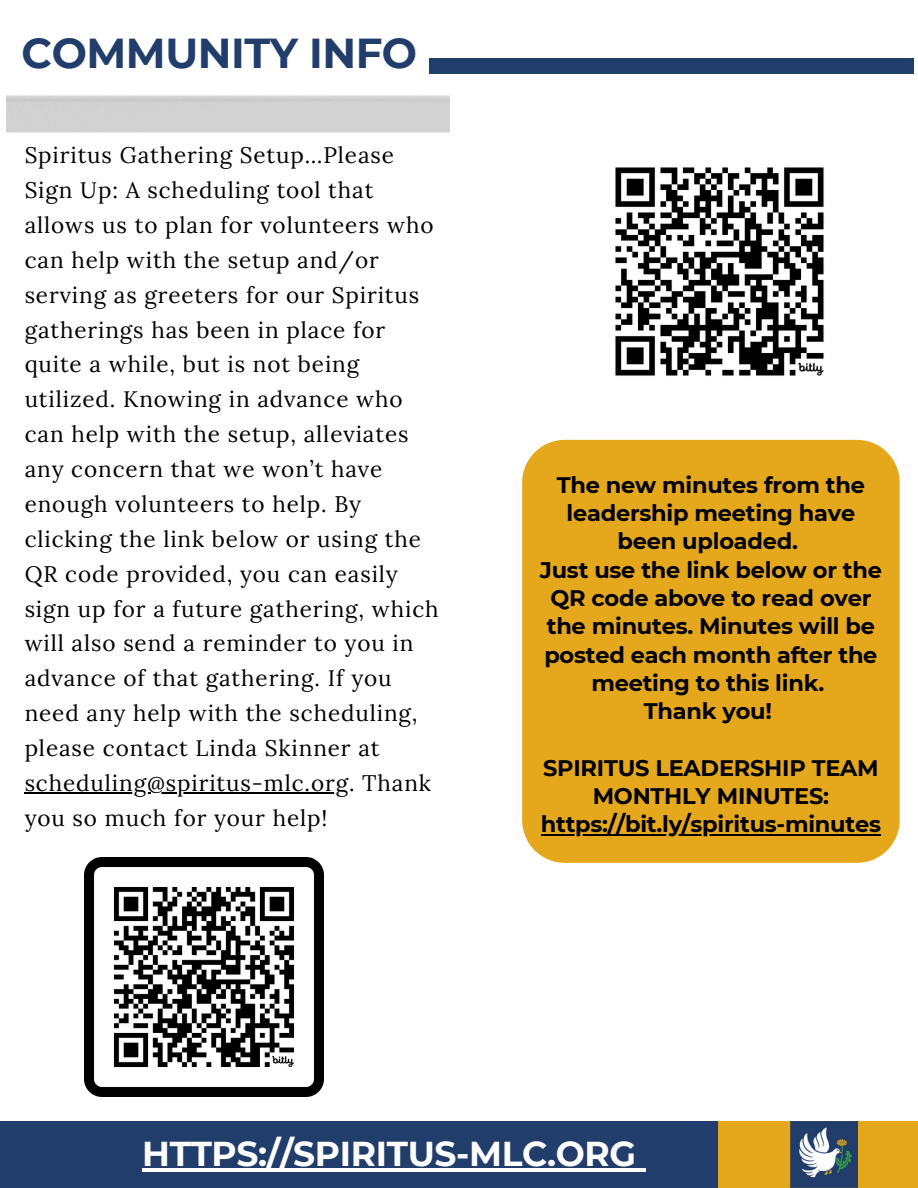
<style>
.page{position:relative;width:918px;height:1188px;background:#fff}
.page>*{position:absolute;margin:0;border:0;box-sizing:border-box;transform-origin:0 0}
.t1{font:700 41.7px "Montserrat";letter-spacing:-.01em;color:#213d6b}
.t2{font:700 34.5px "Montserrat";letter-spacing:-.01em;color:#fff}
.t3{font:22.5px/34.8px "Lora";letter-spacing:.04em;color:#000}
.t4{font:700 22.5px/28.3px "Montserrat";letter-spacing:-.01em;color:#000;text-align:center}
</style>
<div class="page">
<div style="left:429px;top:59px;width:485px;height:14px;background:#213d6b"></div>
<div style="left:0;top:1121px;width:718px;height:67px;background:#213d6b"></div>
<div style="left:718px;top:1121px;width:200px;height:67px;background:#e5a81c"></div>
<img style="left:791px;top:1121px;width:66px;height:66px">
<hr style="left:142px;top:1169px;width:494px;height:3px;background:#fff">
<svg style="left:636px;top:1169px;width:9px;height:3px"></svg>
<img style="left:6px;top:95px;width:443px;height:699px">
<hr style="left:25px;top:792px;width:324px;height:1px;background:#000">
<img style="left:84px;top:857px;width:240px;height:240px">
<div style="left:522px;top:440px;width:378px;height:423px;background:#e5a81c"></div>
<hr style="left:541px;top:834px;width:340px;height:1px;background:#000">
<img style="left:615px;top:167px;width:209px;height:209px">
<p class="t1" style="left:22px;top:28px;width:397px">COMMUNITY INFO</p>
<p class="t3" style="left:25px;top:138px;width:416px">Spiritus Gathering Setup…Please<br>Sign Up: A scheduling tool that allows us to plan for volunteers who can help with the setup and/or serving as greeters for our Spiritus gatherings has been in place for quite a while, but is not being utilized. Knowing in advance who can help with the setup, alleviates any concern that we won’t have enough volunteers to help. By clicking the link below or using the<br>QR code provided, you can easily sign up for a future gathering, which will also send a reminder to you in advance of that gathering. If you need any help with the scheduling, please contact Linda Skinner at</p>
<p class="t3" style="left:25px;top:765px;width:408px">scheduling@spiritus-mlc.org. Thank you so much for your help!</p>
<h3 class="t4" style="left:540px;top:471px;width:344px">The new minutes from the leadership meeting have been uploaded.<br>Just use the link below or the<br>QR code above to read over the minutes. Minutes will be posted each month after the meeting to this link.<br>Thank you!</h3>
<p class="t4" style="left:543px;top:753px;width:337px">SPIRITUS LEADERSHIP TEAM<br>MONTHLY MINUTES:</p>
<h2 class="t4" style="left:541px;top:810px;width:342px">https://bit.ly/spiritus-minutes</h2>
<p class="t2" style="left:142px;top:1133px;width:496px">HTTPS://SPIRITUS-MLC.ORG</p>
<h1 class="t2" style="left:165px;top:1145px;width:496px">HTTPS://SPIRITUS-MLC.ORG</h1>
</div>
